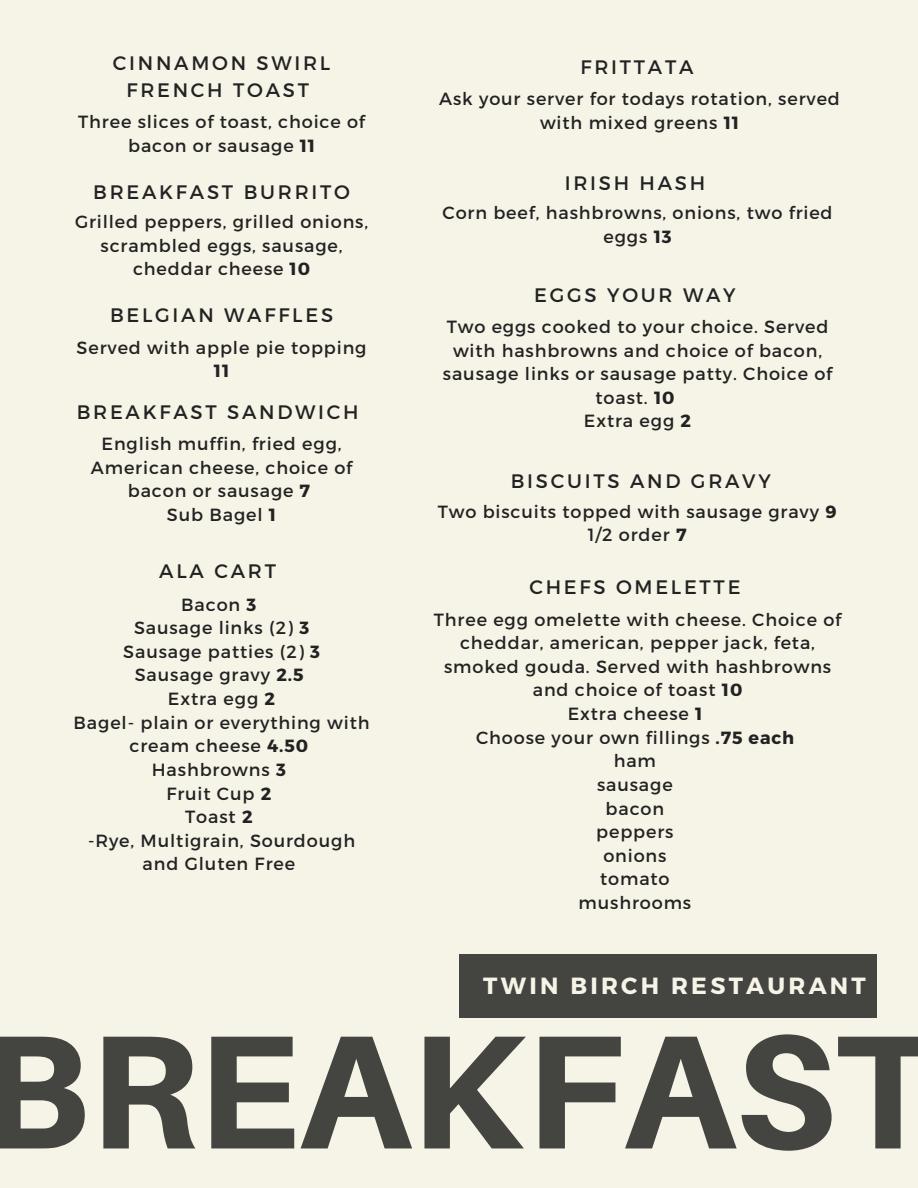
<style>
.page{position:relative;width:918px;height:1188px;background:#f6f3e7}
.page>*{position:absolute;margin:0;border:0;box-sizing:border-box;transform-origin:0 0}
.t1{font:800 162px "Aileron";color:#444440}
.t2{font:700 23.4px "Montserrat";letter-spacing:.14em;color:#f6f3e7}
.t3{font:19.5px/27px "Montserrat";letter-spacing:.14em;color:#222;text-align:center}
.t4{font:17.7px/23.7px "Montserrat";letter-spacing:.05em;color:#222;text-align:center}
.s1{font-weight:700}
</style>
<div class="page">
<div style="left:459px;top:954px;width:417px;height:63px;background:#444440"></div>
<h3 class="t3" style="left:113px;top:48px;width:219px">CINNAMON SWIRL<br>FRENCH TOAST</h3>
<p class="t4" style="left:78px;top:109px;width:288px">Three slices of toast, choice of bacon or sausage <span class="s1">11</span></p>
<h3 class="t3" style="left:93px;top:177px;width:258px">BREAKFAST BURRITO</h3>
<p class="t4" style="left:75px;top:209px;width:295px">Grilled peppers, grilled onions, scrambled eggs, sausage, cheddar cheese <span class="s1">10</span></p>
<h3 class="t3" style="left:110px;top:301px;width:225px">BELGIAN WAFFLES</h3>
<p class="t4" style="left:77px;top:335px;width:291px">Served with apple pie topping<br><span class="s1">11</span></p>
<h3 class="t3" style="left:77px;top:397px;width:283px">BREAKFAST SANDWICH</h3>
<p class="t4" style="left:91px;top:431px;width:263px">English muffin, fried egg,<br>American cheese, choice of bacon or sausage <span class="s1">7</span></p>
<p class="t4" style="left:167px;top:502px;width:111px">Sub Bagel <span class="s1">1</span></p>
<h3 class="t3" style="left:159px;top:557px;width:118px">ALA CART</h3>
<p class="t4" style="left:181px;top:592px;width:77px">Bacon <span class="s1">3</span></p>
<p class="t4" style="left:134px;top:615px;width:177px">Sausage links (2) <span class="s1">3</span></p>
<p class="t4" style="left:123px;top:639px;width:198px">Sausage patties (2) <span class="s1">3</span></p>
<p class="t4" style="left:135px;top:662px;width:170px">Sausage gravy <span class="s1">2.5</span></p>
<p class="t4" style="left:168px;top:686px;width:109px">Extra egg <span class="s1">2</span></p>
<p class="t4" style="left:74px;top:710px;width:297px">Bagel- plain or everything with cream cheese <span class="s1">4.50</span></p>
<p class="t4" style="left:152px;top:757px;width:136px">Hashbrowns <span class="s1">3</span></p>
<p class="t4" style="left:166px;top:781px;width:107px">Fruit Cup <span class="s1">2</span></p>
<p class="t4" style="left:185px;top:804px;width:69px">Toast <span class="s1">2</span></p>
<p class="t4" style="left:88px;top:828px;width:269px">-Rye, Multigrain, Sourdough and Gluten Free</p>
<h3 class="t3" style="left:580px;top:52px;width:115px">FRITTATA</h3>
<p class="t4" style="left:439px;top:86px;width:402px">Ask your server for todays rotation, served with mixed greens <span class="s1">11</span></p>
<h3 class="t3" style="left:565px;top:168px;width:142px">IRISH HASH</h3>
<p class="t4" style="left:443px;top:200px;width:392px">Corn beef, hashbrowns, onions, two fried eggs <span class="s1">13</span></p>
<h3 class="t3" style="left:534px;top:280px;width:203px">EGGS YOUR WAY</h3>
<p class="t4" style="left:443px;top:314px;width:391px">Two eggs cooked to your choice. Served with hashbrowns and choice of bacon, sausage links or sausage patty. Choice of toast. <span class="s1">10</span></p>
<p class="t4" style="left:584px;top:408px;width:109px">Extra egg <span class="s1">2</span></p>
<h3 class="t3" style="left:511px;top:467px;width:262px">BISCUITS AND GRAVY</h3>
<p class="t4" style="left:438px;top:499px;width:400px">Two biscuits topped with sausage gravy <span class="s1">9</span></p>
<p class="t4" style="left:588px;top:522px;width:100px">1/2 order <span class="s1">7</span></p>
<h3 class="t3" style="left:529px;top:573px;width:213px">CHEFS OMELETTE</h3>
<p class="t4" style="left:434px;top:607px;width:409px">Three egg omelette with cheese. Choice of cheddar, american, pepper jack, feta, smoked gouda. Served with hashbrowns and choice of toast <span class="s1">10</span></p>
<p class="t4" style="left:568px;top:701px;width:136px">Extra cheese <span class="s1">1</span></p>
<p class="t4" style="left:476px;top:725px;width:320px">Choose your own fillings <span class="s1">.75 each</span></p>
<p class="t4" style="left:614px;top:748px;width:44px">ham</p>
<p class="t4" style="left:597px;top:772px;width:77px">sausage</p>
<p class="t4" style="left:606px;top:796px;width:60px">bacon</p>
<p class="t4" style="left:596px;top:819px;width:79px">peppers</p>
<p class="t4" style="left:603px;top:843px;width:65px">onions</p>
<p class="t4" style="left:600px;top:866px;width:71px">tomato</p>
<p class="t4" style="left:579px;top:890px;width:114px">mushrooms</p>
<h2 class="t2" style="left:483px;top:971px;width:384px">TWIN BIRCH RESTAURANT</h2>
<p class="t1" style="left:-19px;top:991px;width:957px">BREAKFAST</p>
</div>
